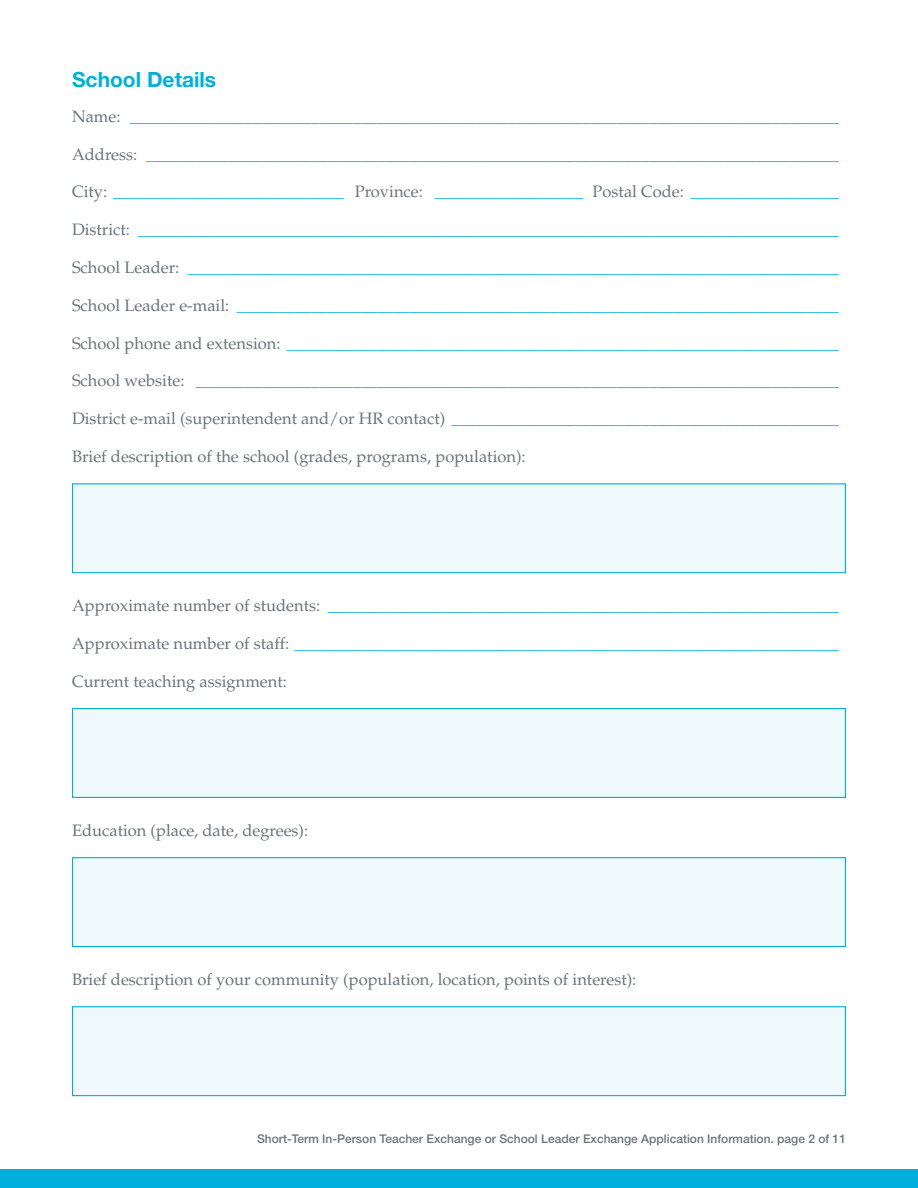
<style>
.page{position:relative;width:918px;height:1188px;background:#fff}
.page>*{position:absolute;margin:0;border:0;box-sizing:border-box;transform-origin:0 0}
.Head-3{font:700 21px "Helvetica Neue LT Std";color:#00afdb}
.Body_no_indent{font:16.5px "Palatino LT Std";color:#00afdb}
.Body_no_indent-2{font:16.5px "Palatino LT Std";color:#6a747b}
.body{font:16.5px "Palatino LT Std";color:#00afdb}
.t1{font:500 12px "Helvetica Neue LT Std";color:#6a747b}
.s1{color:#6a747b}
</style>
<div class="page">
<div style="left:0;top:1169px;width:918px;height:19px;background:#00afdb"></div>
<div style="left:72px;top:483px;width:774px;height:90px;background:#eff9fc;border:1px solid #00afdb"></div>
<div style="left:72px;top:708px;width:774px;height:90px;background:#eff9fc;border:1px solid #00afdb"></div>
<div style="left:72px;top:857px;width:774px;height:90px;background:#eff9fc;border:1px solid #00afdb"></div>
<div style="left:72px;top:1006px;width:774px;height:90px;background:#eff9fc;border:1px solid #00afdb"></div>
<p class="Head-3" style="left:72px;top:67px;width:146px">School Details</p>
<p class="Body_no_indent" style="left:72px;top:106px;width:769px"><span class="s1">Name:</span> ______________________________________________________________________________________</p>
<p class="Body_no_indent" style="left:72px;top:144px;width:769px"><span class="s1">Address:</span> ____________________________________________________________________________________</p>
<p class="body" style="left:72px;top:182px;width:769px"><span class="s1">City:</span> ____________________________ <span class="s1">Province:</span> __________________ <span class="s1">Postal Code:</span> __________________</p>
<p class="Body_no_indent" style="left:72px;top:220px;width:769px"><span class="s1">District:</span> _____________________________________________________________________________________</p>
<p class="Body_no_indent" style="left:72px;top:258px;width:769px"><span class="s1">School Leader:</span> _______________________________________________________________________________</p>
<p class="Body_no_indent" style="left:72px;top:295px;width:769px"><span class="s1">School Leader e-mail:</span> _________________________________________________________________________</p>
<p class="Body_no_indent" style="left:72px;top:333px;width:769px"><span class="s1">School phone and extension:</span> ___________________________________________________________________</p>
<p class="Body_no_indent" style="left:72px;top:371px;width:769px"><span class="s1">School website:</span> ______________________________________________________________________________</p>
<p class="Body_no_indent" style="left:72px;top:409px;width:769px"><span class="s1">District e-mail (superintendent and/or HR contact)</span> _______________________________________________</p>
<p class="Body_no_indent-2" style="left:72px;top:447px;width:455px">Brief description of the school (grades, programs, population):</p>
<p class="Body_no_indent" style="left:72px;top:596px;width:769px"><span class="s1">Approximate number of students:</span> ______________________________________________________________</p>
<p class="Body_no_indent" style="left:72px;top:634px;width:769px"><span class="s1">Approximate number of staff:</span> __________________________________________________________________</p>
<p class="Body_no_indent-2" style="left:72px;top:671px;width:216px">Current teaching assignment:</p>
<p class="Body_no_indent-2" style="left:72px;top:820px;width:238px">Education (place, date, degrees):</p>
<p class="Body_no_indent-2" style="left:72px;top:970px;width:566px">Brief description of your community (population, location, points of interest):</p>
<p class="t1" style="left:257px;top:1131px;width:590px">Short-Term In-Person Teacher Exchange or School Leader Exchange Application Information. page 2 of 11</p>
</div>
